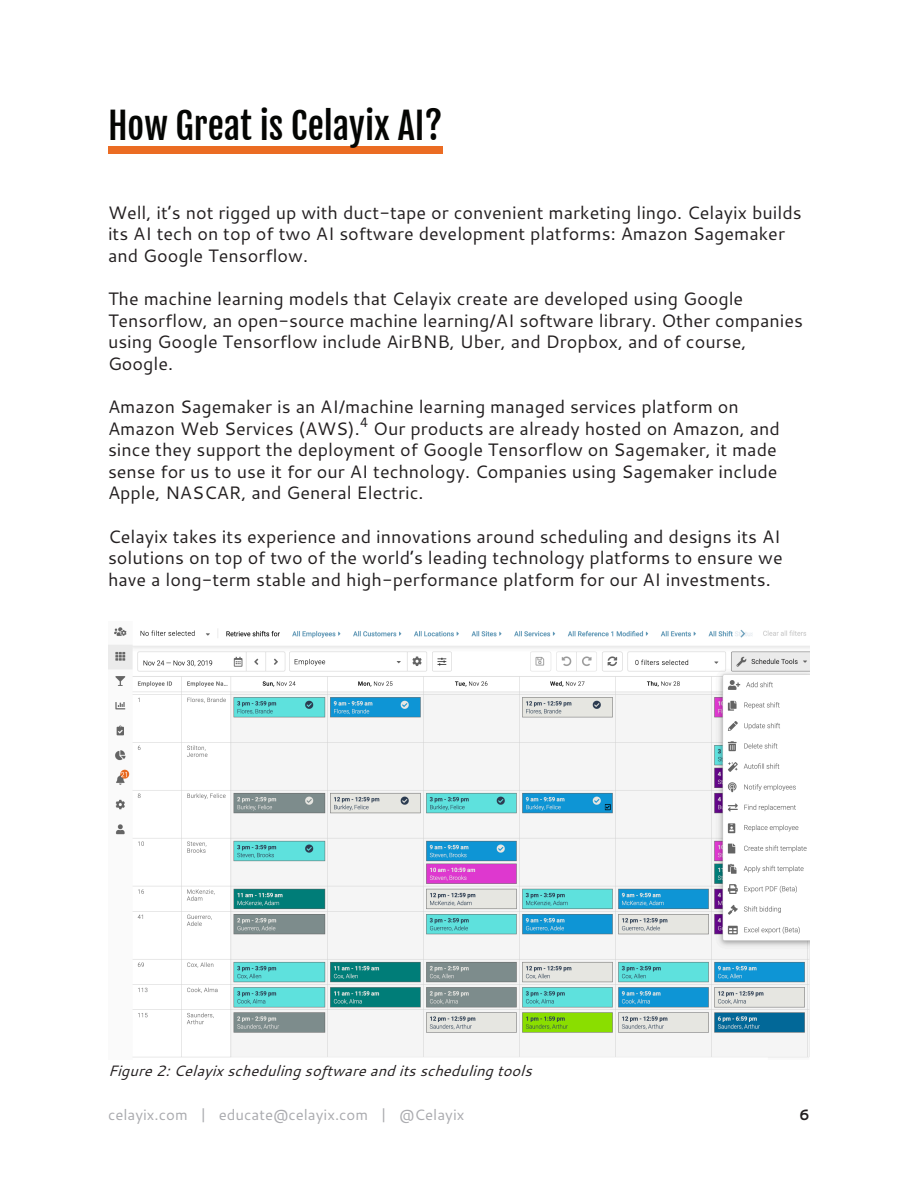
<style>
.page{position:relative;width:918px;height:1188px;background:#fff}
.page>*{position:absolute;margin:0;border:0;box-sizing:border-box;transform-origin:0 0}
.t1{font:36px "Fjalla One";color:#040503}
.t2{font:18px/21.6px "Cantarell";color:#231f20}
.t3{font:italic 15px "Cantarell";color:#231f20}
.t4{font:15px "Cantarell";color:#aaabaf}
.t5{font:700 15px "Cantarell";color:#231f20}
</style>
<div class="page">
<div style="left:108px;top:147px;width:335px;height:7px;background:#eb6c23"></div>
<img style="left:108px;top:627px;width:702px;height:431px">
<p class="t1" style="left:108px;top:103px;width:336px">How Great is Celayix AI?</p>
<p class="t2" style="left:108px;top:201px;width:695px">Well, it’s not rigged up with duct-tape or convenient marketing lingo. Celayix builds its AI tech on top of two AI software development platforms: Amazon Sagemaker and Google Tensorflow.</p>
<p class="t2" style="left:108px;top:287px;width:697px">The machine learning models that Celayix create are developed using Google Tensorflow, an open-source machine learning/AI software library. Other companies using Google Tensorflow include AirBNB, Uber, and Dropbox, and of course, Google.</p>
<p class="t2" style="left:108px;top:395px;width:673px">Amazon Sagemaker is an AI/machine learning managed services platform on Amazon Web Services (AWS).<sup>4</sup> Our products are already hosted on Amazon, and since they support the deployment of Google Tensorflow on Sagemaker, it made sense for us to use it for our AI technology. Companies using Sagemaker include Apple, NASCAR, and General Electric.</p>
<p class="t2" style="left:108px;top:525px;width:676px;text-align:justify">Celayix takes its experience and innovations around scheduling and designs its AI solutions on top of two of the world’s leading technology platforms to ensure we have a long-term stable and high-performance platform for our AI investments.</p>
<p class="t3" style="left:108px;top:1060px;width:425px">Figure 2: Celayix scheduling software and its scheduling tools</p>
<p class="t4" style="left:108px;top:1104px;width:358px">celayix.com | educate@celayix.com | @Celayix</p>
<p class="t5" style="left:799px;top:1104px;width:12px">6</p>
</div>
